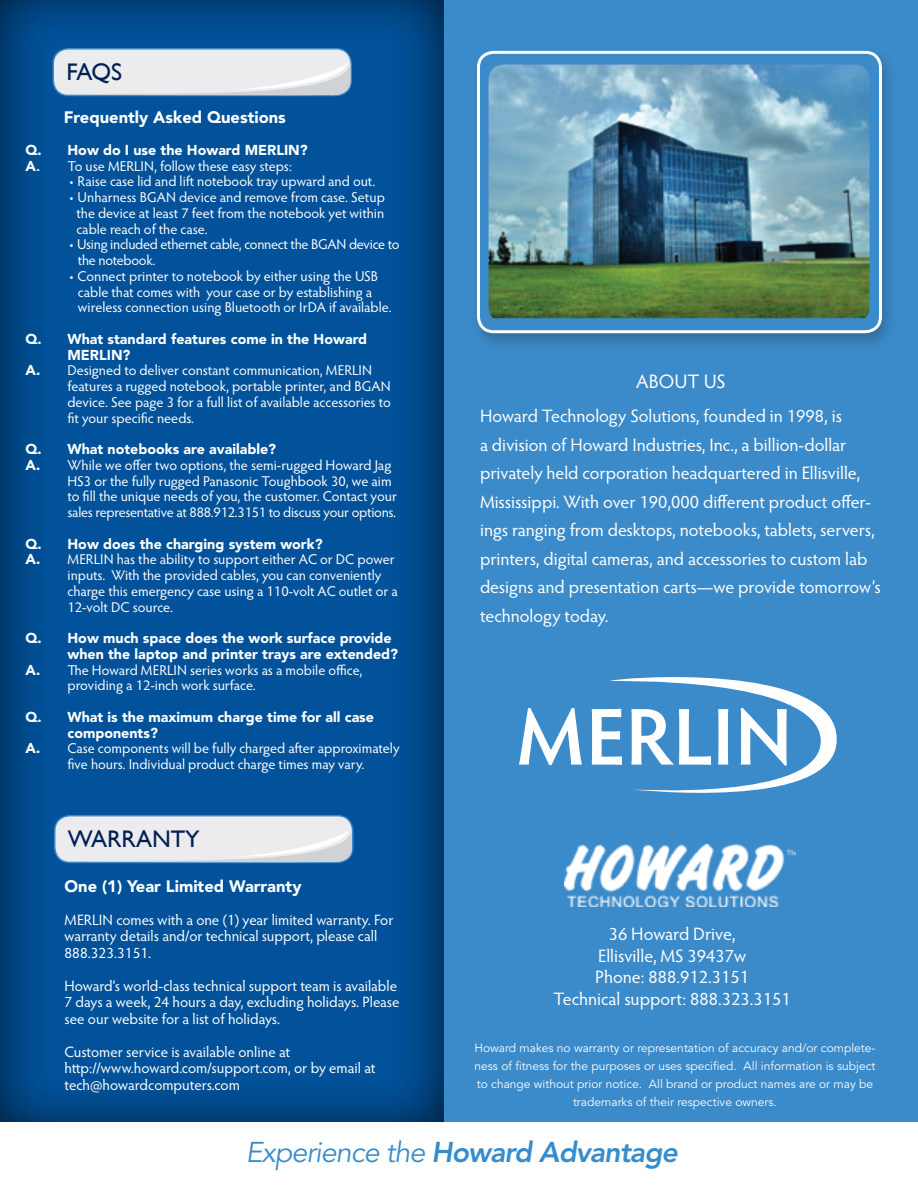
<style>
.page{position:relative;width:918px;height:1188px;background:#fff}
.page>*{position:absolute;margin:0;border:0;box-sizing:border-box;transform-origin:0 0}
.t1{font:600 81px "Hypatia Sans Pro";letter-spacing:-.005em;color:#fff}
.t2{font:italic 800 28.5px "Avenir LT Std";letter-spacing:-.03em;color:#378ccb}
.t3{font:24px "Gill Sans";color:#002154}
.t4{font:19.5px "Hypatia Sans Pro";color:#fff}
.t5{font:18px/28.5px "Hypatia Sans Pro";color:#fff}
.t6{font:900 16.5px "Avenir LT Std";color:#fff}
.t7{font:15px/16.5px "Hypatia Sans Pro";color:#fff}
.t8{font:14.25px/15.8px "Hypatia Sans Pro";letter-spacing:-.005em;color:#fff}
.t9{font:900 14.25px/15.8px "Avenir LT Std";color:#fff}
.t10{font:12px/18px "Avenir LT Std";color:#fff;text-align:center}
.s1{font-family:"Avenir LT Std";font-weight:900}
.s2{font-family:"Avenir LT Std";font-weight:800}
.s3{font-weight:400}
</style>
<div class="page">
<div style="left:0;top:0;width:448px;height:1144px;background:#231f20;opacity:.93"></div>
<div style="left:444px;top:0;width:474px;height:1134px;background:#3b8ac9"></div>
<img style="left:564px;top:844px;width:232px;height:63px">
<div style="left:55px;top:816px;width:298px;height:46px;background:#ececee;border-radius:15px"></div>
<div style="left:54px;top:815px;width:299px;height:48px;border:2px solid #3a8ac9;border-radius:15px"></div>
<svg style="left:81px;top:830px;width:272px;height:40px"></svg>
<div style="left:53px;top:49px;width:298px;height:46px;background:#ececee;border-radius:15px"></div>
<div style="left:53px;top:48px;width:299px;height:48px;border:2px solid #3a8ac9;border-radius:15px"></div>
<svg style="left:80px;top:63px;width:272px;height:40px"></svg>
<div style="left:470px;top:46px;width:426px;height:304px;background:#231f20;opacity:.26"></div>
<div style="left:478px;top:52px;width:402px;height:280px;background:#3b8ac9;border-radius:15px"></div>
<div style="left:477px;top:51px;width:405px;height:282px;border:3px solid #fff;border-radius:15px"></div>
<img style="left:489px;top:65px;width:381px;height:253px">
<svg style="left:610px;top:677px;width:227px;height:116px"></svg>
<div style="left:0;top:1122px;width:918px;height:66px;background:#fff"></div>
<h3 class="t3" style="left:66px;top:58px;width:57px">FAQS</h3>
<p class="t6" style="left:64px;top:108px;width:224px">Frequently Asked Questions</p>
<p class="t9" style="left:26px;top:142px;width:284px">Q. How do I use the Howard MERLIN?</p>
<p class="t8" style="left:26px;top:157px;width:268px"><span class="s1">A</span><span class="s2">.</span> To use MERLIN, follow these easy steps:</p>
<p class="t8" style="left:69px;top:173px;width:308px">• Raise case lid and lift notebook tray upward and out.</p>
<p class="t8" style="left:76px;top:189px;width:310px;text-align:justify;text-indent:-7px">• Unharness BGAN device and remove from case. Setup the device at least 7 feet from the notebook yet within cable reach of the case.</p>
<p class="t8" style="left:78px;top:236px;width:323px;text-indent:-9px">• Using included ethernet cable, connect the BGAN device to the notebook.</p>
<p class="t8" style="left:78px;top:268px;width:315px;text-indent:-9px">• Connect printer to notebook by either using the USB cable that comes with your case or by establishing a wireless connection using Bluetooth or IrDA if available.</p>
<p class="t9" style="left:67px;top:331px;width:301px;text-indent:-42px">Q. What standard features come in the Howard<br>MERLIN?</p>
<p class="t8" style="left:67px;top:362px;width:325px;text-indent:-42px"><span class="s1">A.</span> Designed to deliver constant communication, MERLIN features a rugged notebook, portable printer, and BGAN device. See page 3 for a full list of available accessories to fit your specific needs.</p>
<p class="t9" style="left:26px;top:441px;width:252px">Q. What notebooks are available?</p>
<p class="t8" style="left:67px;top:457px;width:331px;text-indent:-42px"><span class="s1">A.</span> While we offer two options, the semi-rugged Howard Jag HS3 or the fully rugged Panasonic Toughbook 30, we aim to fill the unique needs of you, the customer. Contact your sales representative at 888.912.3151 to discuss your options.</p>
<p class="t9" style="left:26px;top:536px;width:299px">Q. How does the charging system work?</p>
<p class="t8" style="left:67px;top:551px;width:332px;text-indent:-42px"><span class="s1">A.</span> MERLIN has the ability to support either AC or DC power inputs. With the provided cables, you can conveniently charge this emergency case using a 110-volt AC outlet or a 12-volt DC source.</p>
<p class="t9" style="left:67px;top:630px;width:332px;text-indent:-42px">Q. How much space does the work surface provide when the laptop and printer trays are extended?</p>
<p class="t8" style="left:67px;top:661px;width:297px;text-indent:-42px"><span class="s1">A.</span> The Howard MERLIN series works as a mobile office, providing a 12-inch work surface.</p>
<p class="t9" style="left:67px;top:709px;width:308px;text-indent:-42px">Q. What is the maximum charge time for all case components?</p>
<p class="t8" style="left:26px;top:740px;width:376px;text-align:center"><span class="s1">A.</span> Case components will be fully charged after approximately five hours. Individual product charge times may vary.</p>
<h3 class="t3" style="left:68px;top:825px;width:133px">WARRANTY</h3>
<p class="t6" style="left:64px;top:876px;width:239px">One (1) Year Limited Warranty</p>
<p class="t7" style="left:64px;top:911px;width:331px">MERLIN comes with a one (1) year limited warranty. For warranty details and/or technical support, please call<br>888.323.3151.</p>
<p class="t7" style="left:64px;top:977px;width:337px">Howard’s world-class technical support team is available<br>7 days a week, 24 hours a day, excluding holidays. Please see our website for a list of holidays.</p>
<p class="t7" style="left:64px;top:1043px;width:313px">Customer service is available online at http://www.howard.com/support.com, or by email at tech@howardcomputers.com</p>
<h3 class="t4" style="left:636px;top:368px;width:91px">ABOUT US</h3>
<p class="t5" style="left:480px;top:401px;width:402px">Howard Technology Solutions, founded in 1998, is<br>a division of Howard Industries, Inc., a billion-dollar privately held corporation headquartered in Ellisville, Mississippi. With over 190,000 different product offer&shy;ings ranging from desktops, notebooks, tablets, servers, printers, digital cameras, and accessories to custom lab designs and presentation carts—we provide tomorrow’s technology today.</p>
<h1 class="t1" style="left:517px;top:681px;width:277px">MERLIN</h1>
<p class="t5" style="left:554px;top:923px;width:239px;line-height:21.6px;text-align:center">36 Howard Drive,<br>Ellisville, MS 39437w<br>Phone: 888.912.3151<br>Technical support: 888.323.3151</p>
<p class="t10" style="left:474px;top:1039px;width:403px">Howard makes no warranty or representation of accuracy and/or complete&shy;ness of fitness for the purposes or uses specified. All information is subject to change without prior notice. All brand or product names are or may be trademarks of their respective owners.</p>
<h2 class="t2" style="left:246px;top:1135px;width:433px"><span class="s3">Experience the</span> Howard Advantage</h2>
</div>
